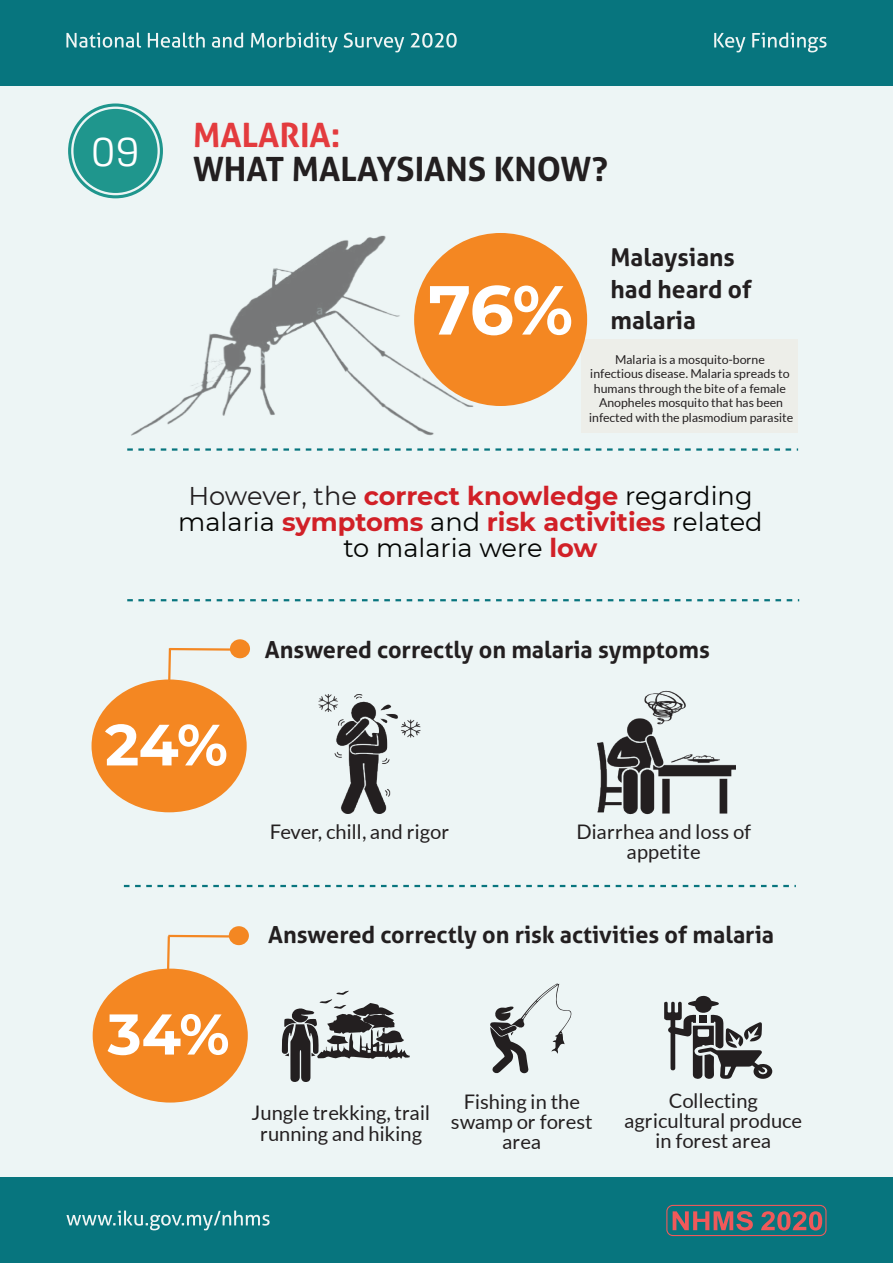
<style>
.page{position:relative;width:893px;height:1263px;background:#edf5f5}
.page>*{position:absolute;margin:0;border:0;box-sizing:border-box;transform-origin:0 0}
.t1{font:700 69.15px "Montserrat";color:#fff}
.t2{font:700 58.05px "Montserrat";color:#fff}
.t3{font:700 57.3px "Montserrat";color:#fff}
.t4{font:41.7px "Glegoo";color:#fff}
.t5{font:700 33.45px "Aller";color:#231f20}
.t6{font:700 33.45px "Aller";color:#e33b3e}
.t7{font:700 25.65px/25.7px "Montserrat";color:#d12027;text-align:center}
.t8{font:700 24.6px/31.2px "Aller";color:#231f20}
.t9{font:700 23.4px "Aller";color:#231f20}
.t10{font:20.1px/20.1px "Lato";color:#231f20;text-align:center}
.t11{font:12.3px/14.5px "Lato";color:#231f20;text-align:center}
.s1{font-weight:400;color:#231f20}
.s2{font-weight:400;color:#040503}
</style>
<div class="page">
<img style="left:110px;top:198px;width:381px;height:253px">
<svg style="left:68px;top:103px;width:95px;height:95px"></svg>
<svg style="left:127px;top:448px;width:17px;height:3px"></svg>
<svg style="left:150px;top:448px;width:5px;height:3px"></svg>
<svg style="left:161px;top:448px;width:5px;height:3px"></svg>
<svg style="left:172px;top:448px;width:5px;height:3px"></svg>
<svg style="left:183px;top:448px;width:39px;height:3px"></svg>
<svg style="left:228px;top:448px;width:5px;height:3px"></svg>
<svg style="left:239px;top:448px;width:5px;height:3px"></svg>
<svg style="left:250px;top:448px;width:39px;height:3px"></svg>
<svg style="left:295px;top:448px;width:5px;height:3px"></svg>
<svg style="left:306px;top:448px;width:5px;height:3px"></svg>
<svg style="left:317px;top:448px;width:5px;height:3px"></svg>
<svg style="left:328px;top:448px;width:28px;height:3px"></svg>
<svg style="left:362px;top:448px;width:5px;height:3px"></svg>
<svg style="left:373px;top:448px;width:5px;height:3px"></svg>
<svg style="left:384px;top:448px;width:5px;height:3px"></svg>
<svg style="left:395px;top:448px;width:39px;height:3px"></svg>
<svg style="left:440px;top:448px;width:5px;height:3px"></svg>
<svg style="left:451px;top:448px;width:5px;height:3px"></svg>
<svg style="left:462px;top:448px;width:39px;height:3px"></svg>
<svg style="left:507px;top:448px;width:5px;height:3px"></svg>
<svg style="left:518px;top:448px;width:5px;height:3px"></svg>
<svg style="left:529px;top:448px;width:5px;height:3px"></svg>
<svg style="left:540px;top:448px;width:28px;height:3px"></svg>
<svg style="left:574px;top:448px;width:5px;height:3px"></svg>
<svg style="left:585px;top:448px;width:5px;height:3px"></svg>
<svg style="left:596px;top:448px;width:5px;height:3px"></svg>
<svg style="left:607px;top:448px;width:39px;height:3px"></svg>
<svg style="left:652px;top:448px;width:5px;height:3px"></svg>
<svg style="left:663px;top:448px;width:5px;height:3px"></svg>
<svg style="left:674px;top:448px;width:39px;height:3px"></svg>
<svg style="left:719px;top:448px;width:5px;height:3px"></svg>
<svg style="left:730px;top:448px;width:5px;height:3px"></svg>
<svg style="left:741px;top:448px;width:5px;height:3px"></svg>
<svg style="left:752px;top:448px;width:28px;height:3px"></svg>
<svg style="left:786px;top:448px;width:5px;height:3px"></svg>
<svg style="left:127px;top:599px;width:17px;height:2px"></svg>
<svg style="left:172px;top:599px;width:39px;height:2px"></svg>
<svg style="left:239px;top:599px;width:28px;height:2px"></svg>
<svg style="left:306px;top:599px;width:28px;height:2px"></svg>
<svg style="left:362px;top:599px;width:39px;height:2px"></svg>
<svg style="left:429px;top:599px;width:28px;height:2px"></svg>
<svg style="left:496px;top:599px;width:28px;height:2px"></svg>
<svg style="left:552px;top:599px;width:39px;height:2px"></svg>
<svg style="left:619px;top:599px;width:39px;height:2px"></svg>
<svg style="left:686px;top:599px;width:28px;height:2px"></svg>
<svg style="left:753px;top:599px;width:28px;height:2px"></svg>
<svg style="left:282px;top:991px;width:128px;height:91px"></svg>
<svg style="left:490px;top:983px;width:81px;height:90px"></svg>
<svg style="left:664px;top:995px;width:108px;height:84px"></svg>
<div style="left:700px;top:1015px;width:7px;height:8px;background:#231f20"></div>
<img style="left:597px;top:690px;width:139px;height:125px">
<img style="left:318px;top:694px;width:103px;height:119px">
<svg style="left:135px;top:885px;width:28px;height:2px"></svg>
<svg style="left:191px;top:885px;width:39px;height:2px"></svg>
<svg style="left:258px;top:885px;width:28px;height:2px"></svg>
<svg style="left:325px;top:885px;width:28px;height:2px"></svg>
<svg style="left:381px;top:885px;width:39px;height:2px"></svg>
<svg style="left:448px;top:885px;width:28px;height:2px"></svg>
<svg style="left:515px;top:885px;width:28px;height:2px"></svg>
<svg style="left:571px;top:885px;width:39px;height:2px"></svg>
<svg style="left:638px;top:885px;width:28px;height:2px"></svg>
<svg style="left:705px;top:885px;width:28px;height:2px"></svg>
<svg style="left:772px;top:885px;width:24px;height:2px"></svg>
<div style="left:414px;top:233px;width:173px;height:173px;background:#f48722;border-radius:50%"></div>
<div style="left:92px;top:679px;width:155px;height:133px;background:#f48722;border-radius:50%"></div>
<svg style="left:168px;top:648px;width:74px;height:34px"></svg>
<div style="left:230px;top:639px;width:20px;height:19px;background:#f48722;border-radius:50%"></div>
<div style="left:93px;top:968px;width:155px;height:134px;background:#f48722;border-radius:50%"></div>
<svg style="left:167px;top:935px;width:73px;height:35px"></svg>
<div style="left:229px;top:926px;width:20px;height:19px;background:#f48722;border-radius:50%"></div>
<div style="left:582px;top:339px;width:216px;height:94px;background:#edeee9"></div>
<div style="left:0;top:0;width:893px;height:85px;background:#07757e"></div>
<div style="left:0;top:1178px;width:893px;height:85px;background:#07757e"></div>
<svg style="left:66px;top:33px;width:75px;height:15px"></svg>
<svg style="left:148px;top:33px;width:57px;height:15px"></svg>
<svg style="left:212px;top:33px;width:31px;height:15px"></svg>
<svg style="left:251px;top:33px;width:87px;height:19px"></svg>
<svg style="left:344px;top:33px;width:60px;height:19px"></svg>
<svg style="left:411px;top:33px;width:46px;height:15px"></svg>
<svg style="left:714px;top:33px;width:31px;height:19px"></svg>
<svg style="left:752px;top:33px;width:74px;height:19px"></svg>
<svg style="left:66px;top:1210px;width:204px;height:20px"></svg>
<svg style="left:666px;top:1205px;width:160px;height:31px"></svg>
<h3 class="t4" style="left:91px;top:127px;width:50px">09</h3>
<h3 class="t6" style="left:193px;top:114px;width:149px">MALARIA:</h3>
<h3 class="t5" style="left:193px;top:148px;width:416px">WHAT MALAYSIANS KNOW?</h3>
<h1 class="t1" style="left:428px;top:260px;width:146px">76%</h1>
<p class="t8" style="left:610px;top:242px;width:143px">Malaysians had heard of</p>
<p class="t8" style="left:610px;top:304px;width:87px">malaria</p>
<p class="t11" style="left:589px;top:351px;width:206px">Malaria is a mosquito-borne infectious disease. Malaria spreads to humans through the bite of a female Anopheles mosquito that has been infected with the plasmodium parasite</p>
<p class="t7" style="left:178px;top:482px;width:586px"><span class="s1">However, the</span> correct knowledge <span class="s2">regarding malaria</span> symptoms <span class="s2">and</span> risk activities <span class="s2">related to malaria were</span> low</p>
<p class="t9" style="left:265px;top:635px;width:447px">Answered correctly on malaria symptoms</p>
<h2 class="t2" style="left:105px;top:703px;width:124px">24%</h2>
<p class="t10" style="left:270px;top:821px;width:180px">Fever, chill, and rigor</p>
<p class="t10" style="left:577px;top:821px;width:176px">Diarrhea and loss of appetite</p>
<p class="t9" style="left:268px;top:920px;width:507px">Answered correctly on risk activities of malaria</p>
<h3 class="t3" style="left:108px;top:993px;width:123px">34%</h3>
<p class="t10" style="left:252px;top:1102px;width:180px">Jungle trekking, trail running and hiking</p>
<p class="t10" style="left:451px;top:1091px;width:143px">Fishing in the swamp or forest area</p>
<p class="t10" style="left:624px;top:1090px;width:179px">Collecting agricultural produce in forest area</p>
</div>
